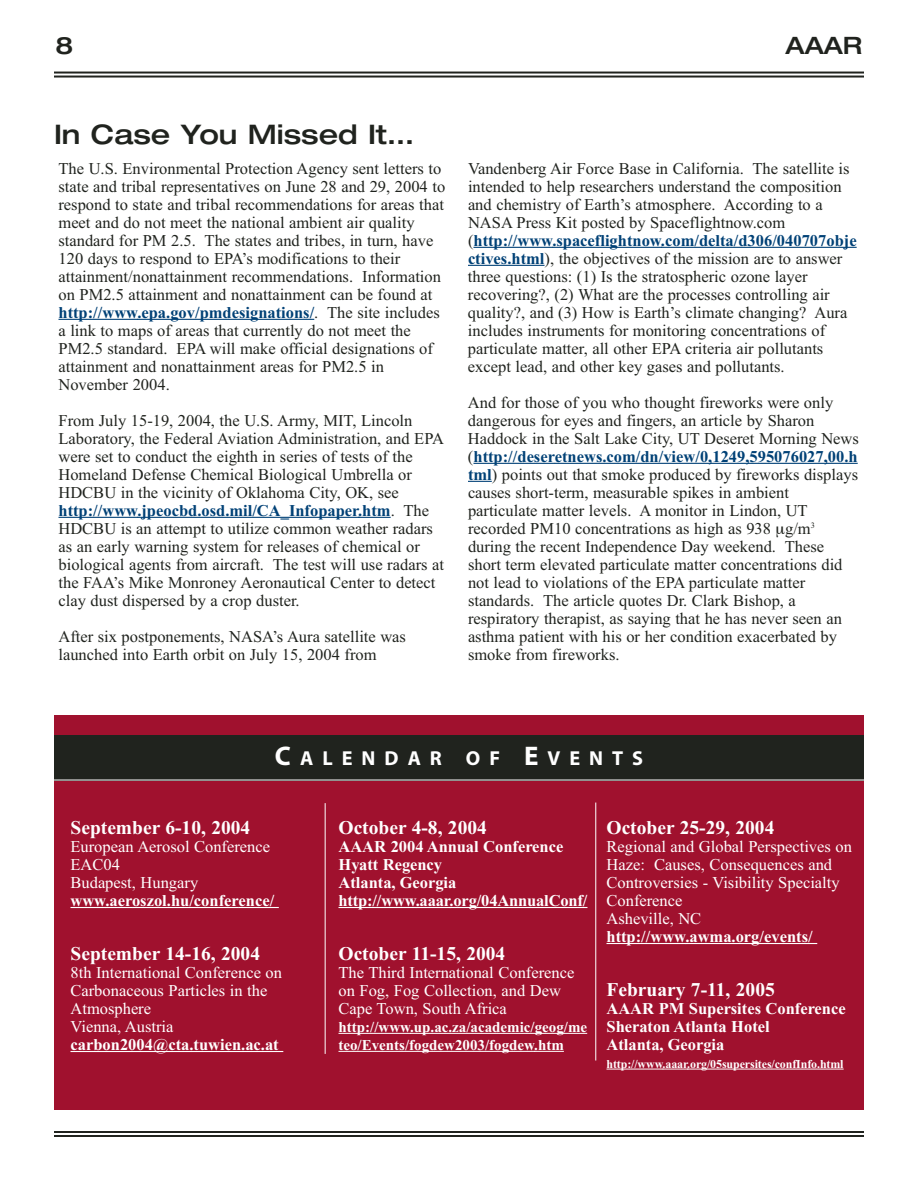
<style>
.page{position:relative;width:918px;height:1188px;background:#fff}
.page>*{position:absolute;margin:0;border:0;box-sizing:border-box;transform-origin:0 0}
.t1{font:500 expanded 27px "Helvetica Neue";color:#20231e}
.t2{font:500 expanded 24px "Helvetica Neue";color:#20231e}
.t3{font:700 20.25px "Myriad";letter-spacing:.445em;color:#fff}
.t4{font:700 19.5px "Times New Roman";color:#fff}
.t5{font:16.5px/18px "Times New Roman";color:#20231e}
.t6{font:16.5px/18px "Times New Roman";color:#fff}
.t7{font:700 16.5px "Times New Roman";color:#fff}
.t8{font:700 16.5px/18px "Times New Roman";color:#fff}
.t9{font:700 15px/18px "Times New Roman";color:#fff}
.t10{font:700 12px "Times New Roman";letter-spacing:-.01em;color:#fff}
.s1{font-weight:700;color:#004176}
.s2{font-size:27px}
</style>
<div class="page">
<hr style="left:54px;top:72px;width:810px;height:2px;background:#20231e">
<hr style="left:54px;top:76px;width:810px;height:2px;background:#20231e">
<hr style="left:54px;top:1131px;width:810px;height:2px;background:#20231e">
<hr style="left:54px;top:1135px;width:810px;height:2px;background:#20231e">
<hr style="left:58px;top:319px;width:80px;height:1px;background:#004176">
<hr style="left:137px;top:319px;width:177px;height:1px;background:#004176">
<hr style="left:58px;top:517px;width:80px;height:1px;background:#004176">
<hr style="left:137px;top:517px;width:223px;height:1px;background:#004176">
<hr style="left:358px;top:517px;width:33px;height:1px;background:#004176">
<hr style="left:473px;top:247px;width:80px;height:1px;background:#004176">
<hr style="left:552px;top:247px;width:110px;height:1px;background:#004176">
<hr style="left:661px;top:247px;width:196px;height:1px;background:#004176">
<hr style="left:468px;top:265px;width:77px;height:1px;background:#004176">
<hr style="left:473px;top:463px;width:82px;height:1px;background:#004176">
<hr style="left:555px;top:463px;width:303px;height:1px;background:#004176">
<svg style="left:468px;top:481px;width:24px;height:1px"></svg>
<div style="left:54px;top:715px;width:810px;height:395px;background:#a0112e"></div>
<hr style="left:70px;top:907px;width:36px;height:1px;background:#fff">
<svg style="left:106px;top:907px;width:26px;height:1px"></svg>
<hr style="left:132px;top:907px;width:107px;height:1px;background:#fff">
<hr style="left:239px;top:907px;width:40px;height:1px;background:#fff">
<hr style="left:70px;top:1051px;width:213px;height:1px;background:#fff">
<hr style="left:339px;top:907px;width:78px;height:1px;background:#fff">
<hr style="left:416px;top:907px;width:35px;height:1px;background:#fff">
<hr style="left:450px;top:907px;width:137px;height:1px;background:#fff">
<hr style="left:339px;top:1033px;width:72px;height:1px;background:#fff">
<hr style="left:410px;top:1033px;width:177px;height:1px;background:#fff">
<hr style="left:339px;top:1051px;width:196px;height:1px;background:#fff">
<hr style="left:534px;top:1051px;width:30px;height:1px;background:#fff">
<hr style="left:606px;top:943px;width:80px;height:1px;background:#fff">
<hr style="left:685px;top:943px;width:132px;height:1px;background:#fff">
<hr style="left:606px;top:1069px;width:57px;height:1px;background:#fff">
<svg style="left:663px;top:1069px;width:24px;height:1px"></svg>
<hr style="left:687px;top:1069px;width:157px;height:1px;background:#fff">
<div style="left:54px;top:735px;width:810px;height:46px;background:#20231e"></div>
<hr style="left:54px;top:780px;width:810px;height:1px;background:#fff">
<hr style="left:325px;top:803px;width:1px;height:251px;background:#fff">
<hr style="left:595px;top:803px;width:1px;height:258px;background:#fff">
<h2 class="t2" style="left:56px;top:36px;width:19px">8</h2>
<h2 class="t2" style="left:786px;top:36px;width:78px">AAAR</h2>
<h1 class="t1" style="left:54px;top:124px;width:362px">In Case You Missed It…</h1>
<p class="t5" style="left:58px;top:161px;width:388px">The U.S. Environmental Protection Agency sent letters to state and tribal representatives on June 28 and 29, 2004 to respond to state and tribal recommendations for areas that meet and do not meet the national ambient air quality standard for PM 2.5. The states and tribes, in turn, have 120 days to respond to EPA’s modifications to their attainment/nonattainment recommendations. Information on PM2.5 attainment and nonattainment can be found at <span class="s1">http://www.epa.gov/pmdesignations/</span>. The site includes a link to maps of areas that currently do not meet the PM2.5 standard. EPA will make official designations of attainment and nonattainment areas for PM2.5 in November 2004.</p>
<p class="t5" style="left:59px;top:413px;width:387px">From July 15-19, 2004, the U.S. Army, MIT, Lincoln Laboratory, the Federal Aviation Administration, and EPA were set to conduct the eighth in series of tests of the Homeland Defense Chemical Biological Umbrella or HDCBU in the vicinity of Oklahoma City, OK, see <span class="s1">http://www.jpeocbd.osd.mil/CA_Infopaper.htm</span>. The HDCBU is an attempt to utilize common weather radars as an early warning system for releases of chemical or biological agents from aircraft. The test will use radars at the FAA’s Mike Monroney Aeronautical Center to detect clay dust dispersed by a crop duster.</p>
<p class="t5" style="left:59px;top:629px;width:349px">After six postponements, NASA’s Aura satellite was launched into Earth orbit on July 15, 2004 from</p>
<p class="t5" style="left:468px;top:161px;width:390px">Vandenberg Air Force Base in California. The satellite is intended to help researchers understand the composition and chemistry of Earth’s atmosphere. According to a NASA Press Kit posted by Spaceflightnow.com (<span class="s1">http://www.spaceflightnow.com/delta/d306/040707obje ctives.html</span>), the objectives of the mission are to answer three questions: (1) Is the stratospheric ozone layer recovering?, (2) What are the processes controlling air quality?, and (3) How is Earth’s climate changing? Aura includes instruments for monitoring concentrations of particulate matter, all other EPA criteria air pollutants except lead, and other key gases and pollutants.</p>
<p class="t5" style="left:468px;top:395px;width:392px">And for those of you who thought fireworks were only dangerous for eyes and fingers, an article by Sharon Haddock in the Salt Lake City, UT Deseret Morning News (<span class="s1">http://deseretnews.com/dn/view/0,1249,595076027,00.h tml</span>) points out that smoke produced by fireworks displays causes short-term, measurable spikes in ambient particulate matter levels. A monitor in Lindon, UT recorded PM10 concentrations as high as 938 g/m<sup>3 </sup>during the recent Independence Day weekend. These short term elevated particulate matter concentrations did not lead to violations of the EPA particulate matter standards. The article quotes Dr. Clark Bishop, a respiratory therapist, as saying that he has never seen an asthma patient with his or her condition exacerbated by smoke from fireworks.</p>
<p class="t3" style="left:275px;top:750px;width:370px"><span class="s2">C</span>ALENDAR OF <span class="s2">E</span>VENTS</p>
<p class="t4" style="left:70px;top:821px;width:181px">September 6-10, 2004</p>
<p class="t6" style="left:70px;top:839px;width:201px">European Aerosol Conference<br>EAC04<br>Budapest, Hungary</p>
<p class="t7" style="left:70px;top:895px;width:205px">www.aeroszol.hu/conference/</p>
<p class="t4" style="left:70px;top:947px;width:191px">September 14-16, 2004</p>
<p class="t6" style="left:70px;top:965px;width:213px">8th International Conference on<br>Carbonaceous Particles in the<br>Atmosphere<br>Vienna, Austria</p>
<p class="t7" style="left:70px;top:1039px;width:210px">carbon2004@cta.tuwien.ac.at</p>
<p class="t4" style="left:339px;top:821px;width:150px">October 4-8, 2004</p>
<p class="t8" style="left:339px;top:839px;width:226px">AAAR 2004 Annual Conference<br>Hyatt Regency<br>Atlanta, Georgia</p>
<p class="t7" style="left:339px;top:895px;width:250px">http://www.aaar.org/04AnnualConf/</p>
<p class="t4" style="left:339px;top:947px;width:168px">October 11-15, 2004</p>
<p class="t6" style="left:339px;top:965px;width:237px">The Third International Conference on Fog, Fog Collection, and Dew<br>Cape Town, South Africa</p>
<p class="t9" style="left:339px;top:1020px;width:250px">http://www.up.ac.za/academic/geog/me teo/Events/fogdew2003/fogdew.htm</p>
<p class="t4" style="left:606px;top:821px;width:169px">October 25-29, 2004</p>
<p class="t6" style="left:606px;top:839px;width:247px">Regional and Global Perspectives on<br>Haze: Causes, Consequences and<br>Controversies - Visibility Specialty<br>Conference<br>Asheville, NC</p>
<p class="t7" style="left:606px;top:931px;width:208px">http://www.awma.org/events/</p>
<p class="t4" style="left:606px;top:983px;width:170px">February 7-11, 2005</p>
<p class="t8" style="left:606px;top:1001px;width:241px">AAAR PM Supersites Conference<br>Sheraton Atlanta Hotel<br>Atlanta, Georgia</p>
<p class="t10" style="left:606px;top:1060px;width:239px">http://www.aaar.org/05supersites/confInfo.html</p>
</div>
